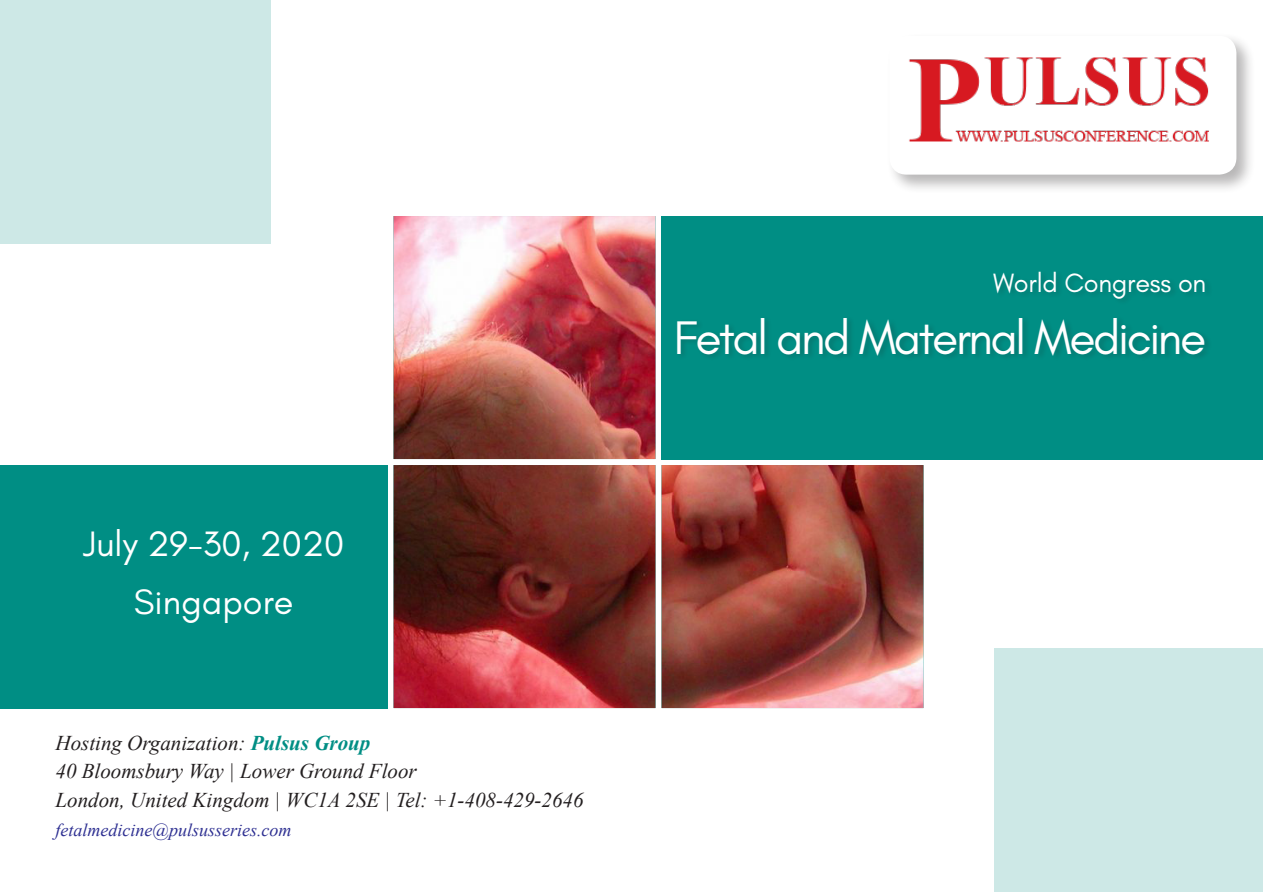
<style>
.page{position:relative;width:1263px;height:893px;background:#fff}
.page>*{position:absolute;margin:0;border:0;box-sizing:border-box;transform-origin:0 0}
.t1{font:48px "Glacial Indifference";letter-spacing:-.05em;color:#fff}
.t2{font:36px/58.3px "Glacial Indifference";color:#fff;text-align:center}
.t3{font:27px "Glacial Indifference";letter-spacing:-.01em;color:#fff}
.t4{font:italic 21px "Times New Roman";color:#231f20}
.t5{font:italic 18px "Times New Roman";color:#2e3092}
.s1{font-weight:700;color:#008e84}
</style>
<div class="page">
<img style="left:394px;top:216px;width:529px;height:492px">
<div style="left:662px;top:216px;width:601px;height:243px;background:#008e84"></div>
<div style="left:0;top:465px;width:387px;height:243px;background:#008e84"></div>
<div style="left:886px;top:33px;width:370px;height:161px;background:#231f20;opacity:.32"></div>
<div style="left:889px;top:36px;width:347px;height:139px;background:#fff;border-radius:17px"></div>
<img style="left:901px;top:33px;width:317px;height:146px">
<div style="left:0;top:0;width:270px;height:243px;background:#cde8e6"></div>
<div style="left:994px;top:648px;width:269px;height:243px;background:#cde8e6"></div>
<p class="t2" style="left:83px;top:515px;width:263px">July 29-30, 2020<br>Singapore</p>
<p class="t4" style="left:56px;top:728px;width:316px">Hosting Organization: <span class="s1">Pulsus Group</span></p>
<p class="t4" style="left:56px;top:757px;width:363px">40 Bloomsbury Way | Lower Ground Floor</p>
<p class="t4" style="left:56px;top:786px;width:529px">London, United Kingdom | WC1A 2SE | Tel: +1-408-429-2646</p>
<p class="t5" style="left:56px;top:818px;width:238px">fetalmedicine@pulsusseries.com</p>
<p class="t3" style="left:993px;top:267px;width:215px">World Congress on</p>
<p class="t1" style="left:674px;top:311px;width:534px">Fetal and Maternal Medicine</p>
</div>
